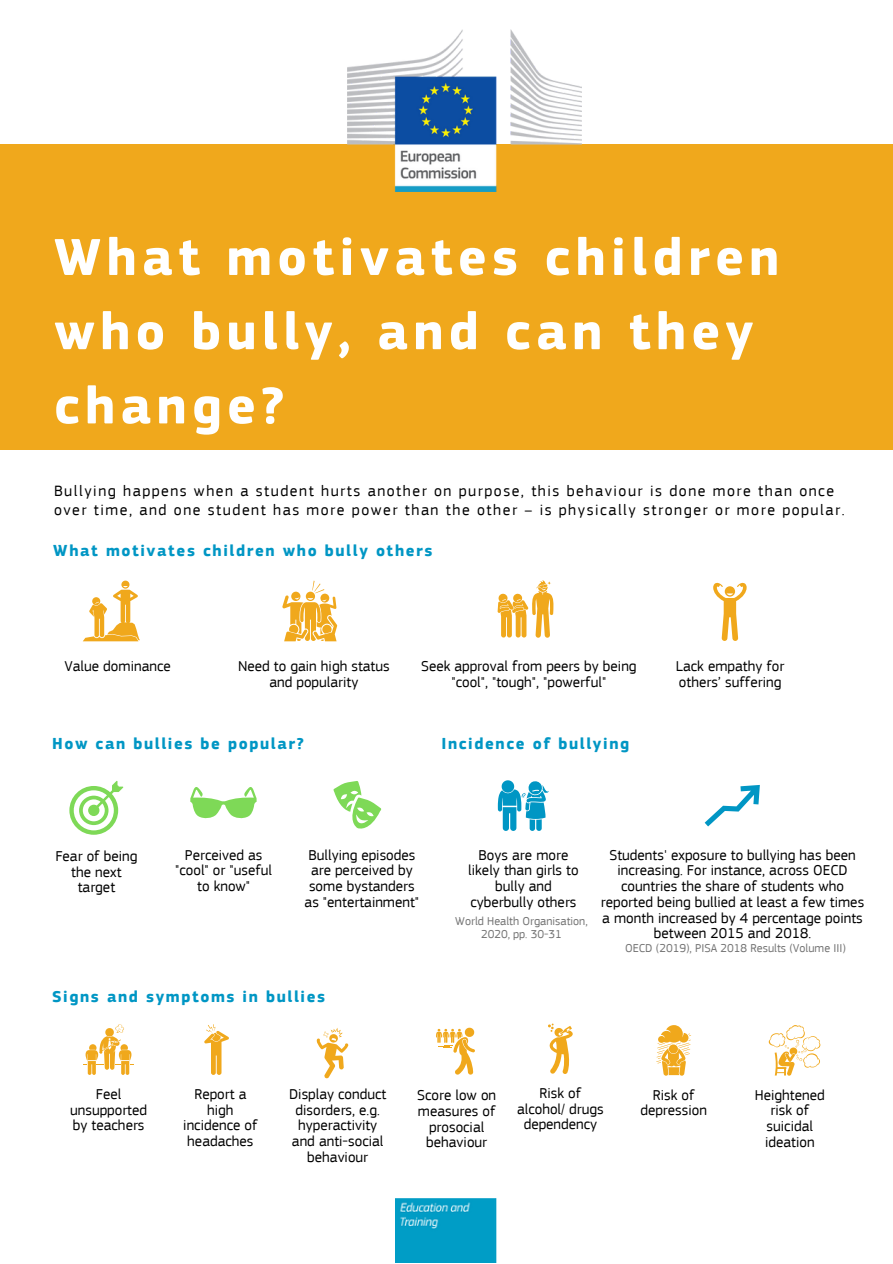
<style>
.page{position:relative;width:893px;height:1264px;background:#fff}
.page>*{position:absolute;margin:0;border:0;box-sizing:border-box;transform-origin:0 0}
.t1{font:700 54px/74.2px "EC Square Sans Pro";letter-spacing:.095em;color:#fff}
.t2{font:700 16.5px "EC Square Sans Pro";letter-spacing:.095em;color:#0096c4}
.t3{font:15.75px/19px "EC Square Sans Pro";letter-spacing:.095em;color:#000}
.t4{font:15px/15.8px "EC Square Sans Pro";color:#000;text-align:center}
.t5{font:12px/13px "EC Square Sans Pro";color:#737373;text-align:center}
</style>
<div class="page">
<div style="left:0;top:144px;width:892px;height:306px;background:#f0a81c"></div>
<img style="left:395px;top:1198px;width:102px;height:64px">
<img style="left:348px;top:30px;width:233px;height:162px">
<svg style="left:83px;top:1024px;width:51px;height:50px"></svg>
<svg style="left:204px;top:1024px;width:25px;height:50px"></svg>
<svg style="left:656px;top:1025px;width:35px;height:50px"></svg>
<svg style="left:768px;top:1025px;width:52px;height:50px"></svg>
<svg style="left:548px;top:1023px;width:24px;height:50px"></svg>
<svg style="left:436px;top:1027px;width:39px;height:47px"></svg>
<svg style="left:316px;top:1028px;width:32px;height:50px"></svg>
<svg style="left:83px;top:580px;width:57px;height:61px"></svg>
<svg style="left:282px;top:580px;width:55px;height:61px"></svg>
<svg style="left:497px;top:580px;width:56px;height:58px"></svg>
<svg style="left:713px;top:582px;width:33px;height:59px"></svg>
<svg style="left:498px;top:780px;width:51px;height:51px"></svg>
<svg style="left:704px;top:785px;width:55px;height:41px"></svg>
<svg style="left:69px;top:781px;width:54px;height:53px"></svg>
<svg style="left:190px;top:787px;width:66px;height:32px"></svg>
<svg style="left:333px;top:781px;width:49px;height:48px"></svg>
<h1 class="t1" style="left:54px;top:222px;width:726px">What motivates children who bully, and can they change?</h1>
<p class="t3" style="left:54px;top:481px;width:792px">Bullying happens when a student hurts another on purpose, this behaviour is done more than once over time, and one student has more power than the other – is physically stronger or more popular.</p>
<p class="t2" style="left:53px;top:540px;width:381px">What motivates children who bully others</p>
<p class="t4" style="left:64px;top:658px;width:108px">Value dominance</p>
<p class="t4" style="left:238px;top:658px;width:153px">Need to gain high status and popularity</p>
<p class="t4" style="left:421px;top:658px;width:217px">Seek approval from peers by being "cool", "tough", "powerful"</p>
<p class="t4" style="left:675px;top:658px;width:110px;text-align:left">Lack empathy for others’ suffering</p>
<p class="t2" style="left:52px;top:733px;width:253px">How can bullies be popular?</p>
<p class="t2" style="left:441px;top:733px;width:189px">Incidence of bullying</p>
<p class="t4" style="left:55px;top:848px;width:84px">Fear of being the next target</p>
<p class="t4" style="left:175px;top:846px;width:98px">Perceived as "cool" or "useful to know"</p>
<p class="t4" style="left:304px;top:846px;width:116px">Bullying episodes are perceived by some bystanders as "entertainment"</p>
<p class="t4" style="left:601px;top:846px;width:265px">Students' exposure to bullying has been increasing. For instance, across OECD countries the share of students who reported being bullied at least a few times a month increased by 4 percentage points between 2015 and 2018.</p>
<p class="t4" style="left:468px;top:846px;width:112px">Boys are more likely than girls to bully and cyberbully others</p>
<p class="t5" style="left:455px;top:914px;width:134px">World Health Organisation,<br>2020, pp. 30-31</p>
<p class="t2" style="left:52px;top:986px;width:274px">Signs and symptoms in bullies</p>
<p class="t5" style="left:625px;top:941px;width:222px">OECD (2019), PISA 2018 Results (Volume III)</p>
<p class="t4" style="left:70px;top:1085px;width:78px">Feel unsupported by teachers</p>
<p class="t4" style="left:183px;top:1085px;width:76px">Report a high incidence of headaches</p>
<p class="t4" style="left:289px;top:1085px;width:99px">Display conduct disorders, e.g. hyperactivity and anti-social behaviour</p>
<p class="t4" style="left:417px;top:1087px;width:80px">Score low on measures of prosocial behaviour</p>
<p class="t4" style="left:517px;top:1085px;width:88px">Risk of alcohol/ drugs dependency</p>
<p class="t4" style="left:640px;top:1086px;width:68px">Risk of depression</p>
<p class="t4" style="left:754px;top:1086px;width:71px">Heightened risk of suicidal ideation</p>
</div>
